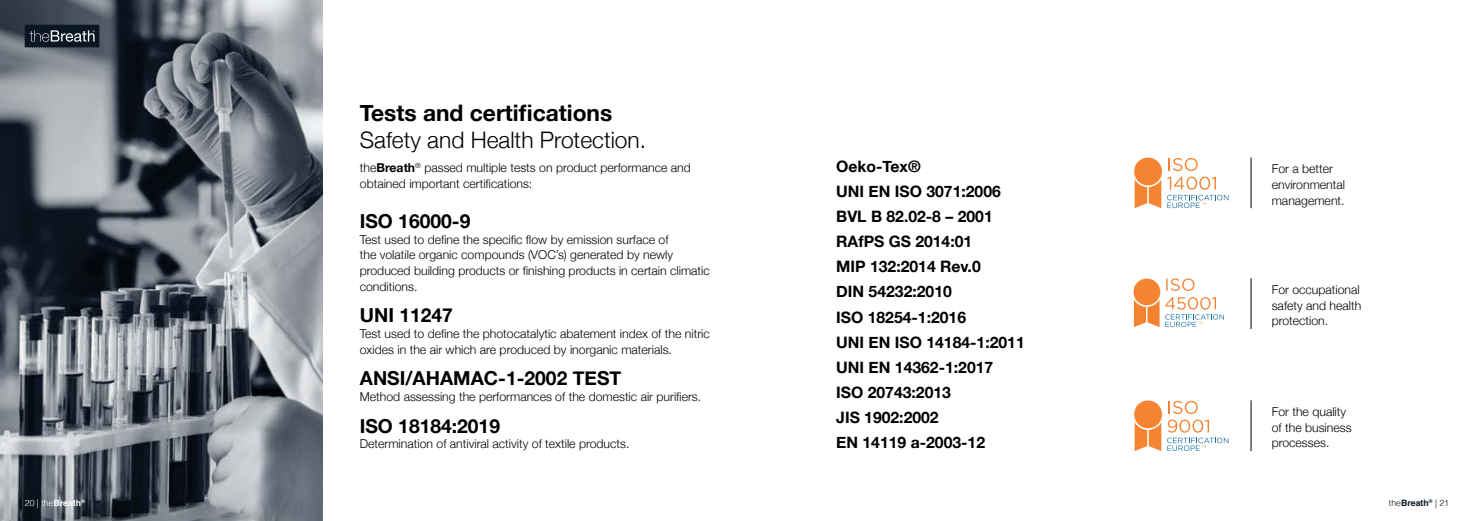
<style>
.page{position:relative;width:1474px;height:521px;background:#fff}
.page>*{position:absolute;margin:0;border:0;box-sizing:border-box;transform-origin:0 0}
.t1{font:300 22.75px "Helvetica Neue";color:#000}
.t2{font:700 22.75px "Helvetica Neue";color:#000}
.t3{font:700 19.25px "Helvetica Neue";color:#000}
.t4{font:700 15.75px/25.1px "Helvetica Neue";color:#000}
.t5{font:300 12.25px/15.8px "Helvetica Neue";color:#000}
.t6{font:300 8.75px "Helvetica";color:#0b1623}
.t7{font:300 8.75px "Helvetica";color:#fff}
.t8{font:700 5.08px "Helvetica";color:#fff}
.s1{font-weight:700}
</style>
<div class="page">
<img style="left:0;top:0;width:322px;height:521px">
<svg style="left:1134px;top:157px;width:94px;height:51px"></svg>
<svg style="left:1134px;top:400px;width:94px;height:51px"></svg>
<hr style="left:1250px;top:157px;width:1px;height:51px;background:#000">
<hr style="left:1250px;top:278px;width:1px;height:51px;background:#000">
<hr style="left:1250px;top:400px;width:1px;height:51px;background:#000">
<svg style="left:1133px;top:278px;width:90px;height:49px"></svg>
<svg style="left:25px;top:25px;width:74px;height:22px;background:#2b3540"></svg>
<p class="t7" style="left:25px;top:495px;width:58px">20 | the<span class="s1">Breath</span></p>
<p class="t8" style="left:81px;top:497px;width:5px">®</p>
<h1 class="t2" style="left:360px;top:95px;width:254px">Tests and certifications</h1>
<h1 class="t1" style="left:360px;top:121px;width:288px">Safety and Health Protection.</h1>
<p class="t5" style="left:360px;top:159px;width:332px">the<span class="s1">Breath</span><sup>®</sup> passed multiple tests on product performance and obtained important certifications:</p>
<h2 class="t3" style="left:360px;top:206px;width:112px">ISO 16000-9</h2>
<p class="t5" style="left:360px;top:230px;width:351px">Test used to define the specific flow by emission surface of<br>the volatile organic compounds (VOC’s) generated by newly produced building products or finishing products in certain climatic conditions.</p>
<h2 class="t3" style="left:360px;top:300px;width:95px">UNI 11247</h2>
<p class="t5" style="left:360px;top:325px;width:351px">Test used to define the photocatalytic abatement index of the nitric oxides in the air which are produced by inorganic materials.</p>
<h2 class="t3" style="left:360px;top:363px;width:263px">ANSI/AHAMAC-1-2002 TEST</h2>
<p class="t5" style="left:360px;top:388px;width:343px">Method assessing the performances of the domestic air purifiers.</p>
<h2 class="t3" style="left:360px;top:411px;width:142px">ISO 18184:2019</h2>
<p class="t5" style="left:360px;top:435px;width:271px">Determination of antiviral activity of textile products.</p>
<p class="t4" style="left:836px;top:154px;width:190px">Oeko-Tex®<br>UNI EN ISO 3071:2006<br>BVL B 82.02-8 – 2001<br>RAfPS GS 2014:01<br>MIP 132:2014 Rev.0<br>DIN 54232:2010<br>ISO 18254-1:2016<br>UNI EN ISO 14184-1:2011<br>UNI EN 14362-1:2017<br>ISO 20743:2013<br>JIS 1902:2002<br>EN 14119 a-2003-12</p>
<p class="t5" style="left:1271px;top:160px;width:75px">For a better environmental management.</p>
<p class="t5" style="left:1271px;top:281px;width:91px">For occupational safety and health protection.</p>
<p class="t5" style="left:1271px;top:403px;width:81px">For the quality of the business processes.</p>
<p class="t6" style="left:1388px;top:495px;width:62px">the<span class="s1">Breath</span><sup>®</sup> | 21</p>
</div>
